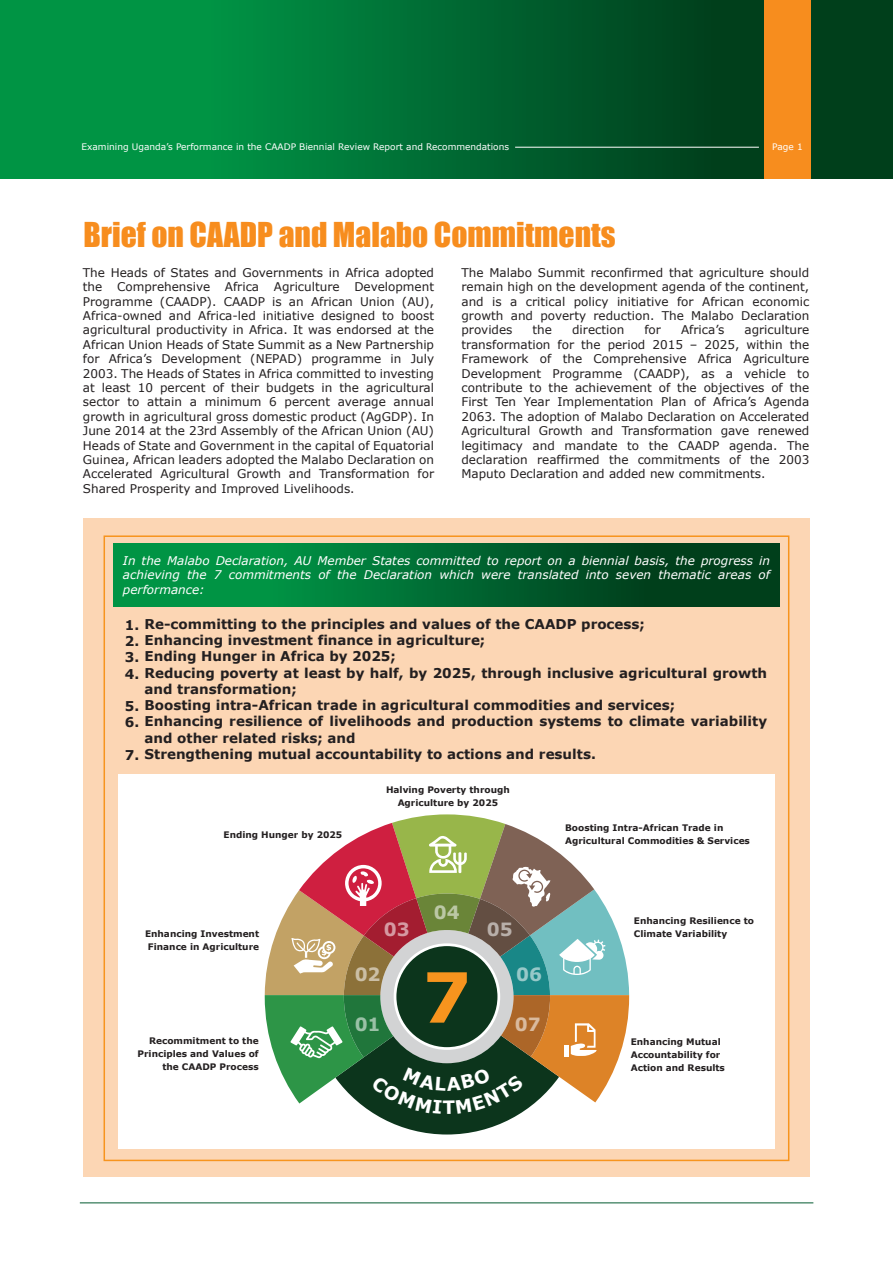
<style>
.page{position:relative;width:893px;height:1263px;background:#fff}
.page>*{position:absolute;margin:0;border:0;box-sizing:border-box;transform-origin:0 0}
.t1{font:700 69.15px "Verdana";color:#f7941e}
.t2{font:31.5px "Impact";color:#f78d1e}
.t3{font:700 18.3px "Verdana";color:#fff}
.t4{font:700 13.5px/16.2px "Verdana";color:#231f20}
.t5{font:12px/14.4px "Verdana";color:#231f20;text-align:justify}
.t6{font:italic 12px/14.4px "Verdana";color:#fff;text-align:justify}
.t7{font:700 9px/13px "Verdana";color:#231f20}
.t8{font:9px "Verdana";color:#fff}
</style>
<div class="page">
<div style="left:0;top:0;width:893px;height:179px;background:linear-gradient(to right,#00a34c,#013217)"></div>
<div style="left:764px;top:0;width:47px;height:179px;background:#f78d1e"></div>
<hr style="left:515px;top:147px;width:244px;height:1px;background:#fff">
<hr style="left:80px;top:1202px;width:733px;height:1px;background:#035a30">
<div style="left:83px;top:518px;width:726px;height:659px;background:#fcd6b4"></div>
<div style="left:113px;top:544px;width:667px;height:62px;background:linear-gradient(to right,#00a34d,#003116)"></div>
<div style="left:118px;top:774px;width:657px;height:375px;background:#fff"></div>
<svg style="left:265px;top:814px;width:364px;height:320px"></svg>
<p class="t8" style="left:82px;top:141px;width:429px">Examining Uganda’s Performance in the CAADP Biennial Review Report and Recommendations</p>
<p class="t8" style="left:772px;top:141px;width:32px">Page 1</p>
<h2 class="t2" style="left:83px;top:211px;width:534px">Brief on CAADP and Malabo Commitments</h2>
<p class="t5" style="left:83px;top:265px;width:353px">The Heads of States and Governments in Africa adopted the Comprehensive Africa Agriculture Development Programme (CAADP). CAADP is an African Union (AU), Africa-owned and Africa-led initiative designed to boost agricultural productivity in Africa. It was endorsed at the African Union Heads of State Summit as a New Partnership for Africa’s Development (NEPAD) programme in July 2003. The Heads of States in Africa committed to investing at least 10 percent of their budgets in the agricultural sector to attain a minimum 6 percent average annual growth in agricultural gross domestic product (AgGDP). In June 2014 at the 23rd Assembly of the African Union (AU)<br>Heads of State and Government in the capital of Equatorial Guinea, African leaders adopted the Malabo Declaration on Accelerated Agricultural Growth and Transformation for Shared Prosperity and Improved Livelihoods.</p>
<p class="t5" style="left:461px;top:265px;width:349px">The Malabo Summit reconfirmed that agriculture should remain high on the development agenda of the continent, and is a critical policy initiative for African economic growth and poverty reduction. The Malabo Declaration provides</p>
<p class="t5" style="left:533px;top:322px;width:21px">the</p>
<p class="t5" style="left:572px;top:322px;width:54px">direction</p>
<p class="t5" style="left:644px;top:322px;width:18px">for</p>
<p class="t5" style="left:681px;top:322px;width:45px">Africa’s</p>
<p class="t5" style="left:461px;top:322px;width:349px;text-indent:283px">agriculture transformation for the period 2015 – 2025, within the Framework of the Comprehensive Africa Agriculture Development Programme (CAADP), as a vehicle to contribute to the achievement of the objectives of the First Ten Year Implementation Plan of Africa’s Agenda 2063. The adoption of Malabo Declaration on Accelerated Agricultural Growth and Transformation gave renewed legitimacy and mandate to the CAADP agenda. The declaration reaffirmed the commitments of the 2003<br>Maputo Declaration and added new commitments.</p>
<p class="t6" style="left:123px;top:553px;width:648px">In the Malabo Declaration, AU Member States committed to report on a biennial basis, the progress in achieving the 7 commitments of the Declaration which were translated into seven thematic areas of performance:</p>
<p class="t4" style="left:125px;top:616px;width:522px">1. Re-committing to the principles and values of the CAADP process;</p>
<p class="t4" style="left:125px;top:632px;width:362px">2. Enhancing investment finance in agriculture;</p>
<p class="t4" style="left:125px;top:648px;width:273px">3. Ending Hunger in Africa by 2025;</p>
<p class="t4" style="left:145px;top:664px;width:624px;text-indent:-20px">4. Reducing poverty at least by half, by 2025, through inclusive agricultural growth and transformation;</p>
<p class="t4" style="left:125px;top:697px;width:552px">5. Boosting intra-African trade in agricultural commodities and services;</p>
<p class="t4" style="left:145px;top:713px;width:624px;text-indent:-20px">6. Enhancing resilience of livelihoods and production systems to climate variability and other related risks; and</p>
<p class="t4" style="left:125px;top:745px;width:473px">7. Strengthening mutual accountability to actions and results.</p>
<p class="t7" style="left:224px;top:828px;width:120px">Ending Hunger by 2025</p>
<p class="t7" style="left:386px;top:783px;width:125px;text-align:center">Halving Poverty through<br>Agriculture by 2025</p>
<p class="t7" style="left:145px;top:927px;width:116px;text-align:center">Enhancing Investment<br>Finance in Agriculture</p>
<p class="t7" style="left:138px;top:1034px;width:123px;text-align:right">Recommitment to the<br>Principles and Values of the CAADP Process</p>
<h3 class="t3" style="left:434px;top:901px;width:27px">04</h3>
<h3 class="t3" style="left:384px;top:918px;width:27px">03</h3>
<h3 class="t3" style="left:487px;top:918px;width:27px">05</h3>
<h3 class="t3" style="left:355px;top:962px;width:27px">02</h3>
<h3 class="t3" style="left:516px;top:962px;width:27px">06</h3>
<h1 class="t1" style="left:422px;top:953px;width:51px">7</h1>
<h3 class="t3" style="left:355px;top:1012px;width:27px">01</h3>
<h3 class="t3" style="left:515px;top:1012px;width:27px">07</h3>
<p class="t7" style="left:565px;top:821px;width:186px">Boosting Intra-African Trade in<br>Agricultural Commodities &amp; Services</p>
<p class="t7" style="left:634px;top:913px;width:122px">Enhancing Resilience to<br>Climate Variability</p>
<p class="t7" style="left:631px;top:1035px;width:96px">Enhancing Mutual<br>Accountability for<br>Action and Results</p>
</div>
